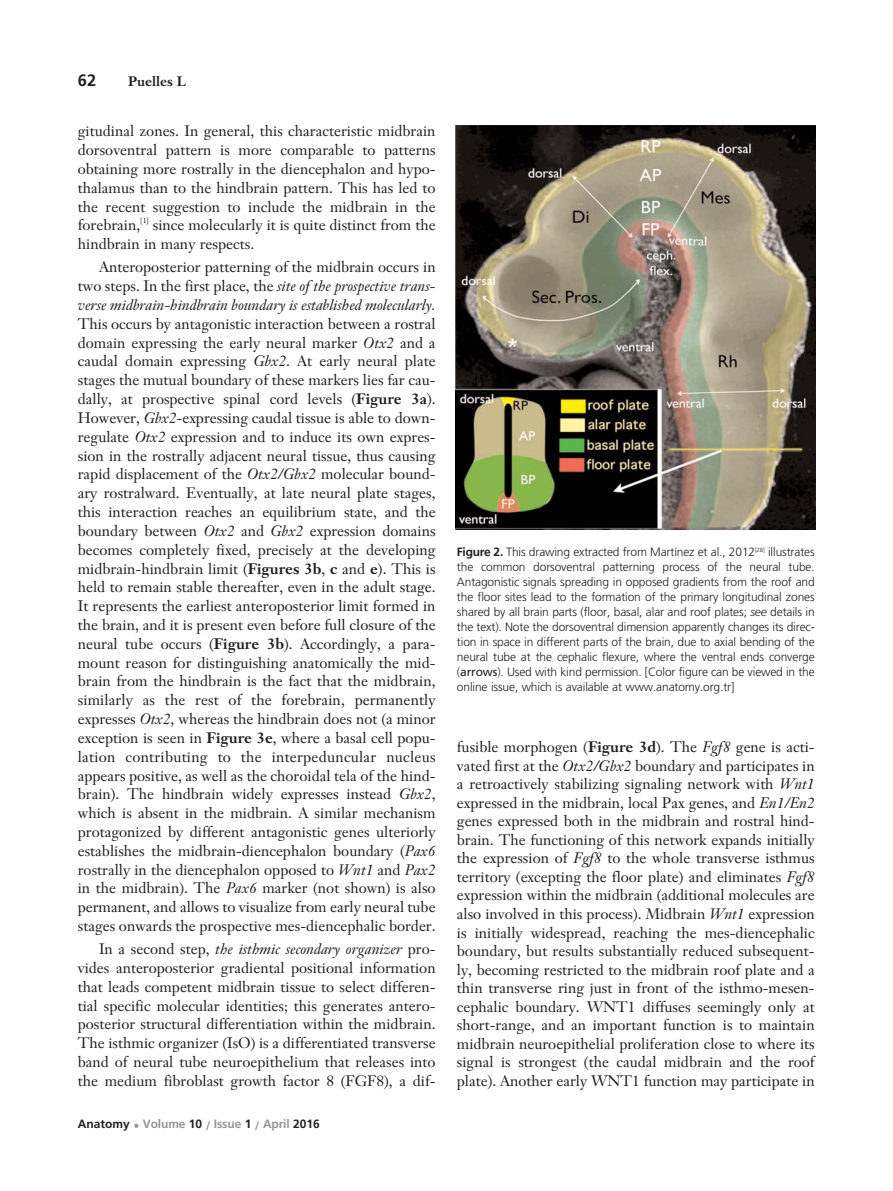
<style>
.page{position:relative;width:893px;height:1191px;background:#fff}
.page>*{position:absolute;margin:0;border:0;box-sizing:border-box;transform-origin:0 0}
.t1{font:700 16.5px "Frutiger";color:#231f20}
.t2{font:15px/18.8px "Janson Text";color:#231f20;text-align:justify}
.t3{font:italic 15px/18.8px "Janson Text";color:#231f20;text-align:justify}
.t4{font:700 13.5px "Janson Text";color:#231f20}
.t5{font:300 12px/15px "Frutiger";letter-spacing:-.01em;color:#231f20;text-align:justify}
.t6{font:700 12px "Frutiger";letter-spacing:-.01em;color:#939598}
.t7{font:7.5px "Janson Text";color:#231f20}
.s1{font-style:normal}
.s2{font-style:italic}
.s3{font-weight:700}
.s4{color:#231f20}
.s5{font-weight:400}
</style>
<div class="page">
<img style="left:455px;top:126px;width:360px;height:404px">
<p class="t1" style="left:78px;top:74px;width:20px">62</p>
<p class="t4" style="left:128px;top:76px;width:60px">Puelles L</p>
<p class="t2" style="left:78px;top:123px;width:359px">gitudinal zones. In general, this characteristic midbrain dorsoventral pattern is more comparable to patterns obtaining more rostrally in the diencephalon and hypo&shy;thalamus than to the hindbrain pattern. This has led to the recent suggestion to include the midbrain in the forebrain,</p>
<p class="t7" style="left:140px;top:217px;width:10px">[1]</p>
<p class="t2" style="left:78px;top:217px;width:359px;text-indent:75px">since molecularly it is quite distinct from the hindbrain in many respects.</p>
<p class="t3" style="left:78px;top:260px;width:359px;text-indent:21px"><span class="s1">Anteroposterior patterning of the midbrain occurs in two steps. In the first place, the</span> site of the prospective trans&shy;verse midbrain-hindbrain boundary is established molecularly.</p>
<p class="t2" style="left:78px;top:316px;width:359px">This occurs by antagonistic interaction between a rostral domain expressing the early neural marker <span class="s2">Otx2</span> and a caudal domain expressing <span class="s2">Gbx2</span>. At early neural plate stages the mutual boundary of these markers lies far cau&shy;dally, at prospective spinal cord levels (<span class="s3">Figure 3a</span>).<br>However, <span class="s2">Gbx2</span>-expressing caudal tissue is able to down&shy;regulate <span class="s2">Otx2</span> expression and to induce its own expres&shy;sion in the rostrally adjacent neural tissue, thus causing rapid displacement of the <span class="s2">Otx2/Gbx2</span> molecular bound&shy;ary rostralward. Eventually, at late neural plate stages, this interaction reaches an equilibrium state, and the boundary between <span class="s2">Otx2</span> and <span class="s2">Gbx2</span> expression domains becomes completely fixed, precisely at the developing midbrain-hindbrain limit (<span class="s3">Figures 3b</span>, <span class="s3">c</span> and <span class="s3">e</span>). This is held to remain stable thereafter, even in the adult stage.<br>It represents the earliest anteroposterior limit formed in the brain, and it is present even before full closure of the neural tube occurs (<span class="s3">Figure 3b</span>). Accordingly, a para&shy;mount reason for distinguishing anatomically the mid&shy;brain from the hindbrain is the fact that the midbrain, similarly as the rest of the forebrain, permanently expresses <span class="s2">Otx2</span>, whereas the hindbrain does not (a minor exception is seen in <span class="s3">Figure 3e</span>, where a basal cell popu&shy;lation contributing to the interpeduncular nucleus appears positive, as well as the choroidal tela of the hind&shy;brain). The hindbrain widely expresses instead <span class="s2">Gbx2</span>, which is absent in the midbrain. A similar mechanism protagonized by different antagonistic genes ulteriorly establishes the midbrain-diencephalon boundary (<span class="s2">Pax6 </span>rostrally in the diencephalon opposed to <span class="s2">Wnt1</span> and <span class="s2">Pax2 </span>in the midbrain). The <span class="s2">Pax6</span> marker (not shown) is also permanent, and allows to visualize from early neural tube stages onwards the prospective mes-diencephalic border.</p>
<p class="t2" style="left:78px;top:941px;width:359px;text-indent:21px">In a second step, <span class="s2">the isthmic secondary organizer</span> pro&shy;vides anteroposterior gradiental positional information that leads competent midbrain tissue to select differen&shy;tial specific molecular identities; this generates antero&shy;posterior structural differentiation within the midbrain.<br>The isthmic organizer (IsO) is a differentiated transverse band of neural tube neuroepithelium that releases into the medium fibroblast growth factor 8 (FGF8), a dif-</p>
<p class="t6" style="left:78px;top:1119px;width:244px"><span class="s4">Anatomy</span> • Volume <span class="s4">10</span> / Issue <span class="s4">1</span> / April <span class="s4">2016</span></p>
<p class="t5" style="left:457px;top:545px;width:359px"><span class="s3">Figure 2.</span> This drawing extracted from Martínez et al., 2012<sup>[28]</sup> illustrates the common dorsoventral patterning process of the neural tube.<br>Antagonistic signals spreading in opposed gradients from the roof and the floor sites lead to the formation of the primary longitudinal zones shared by all brain parts (floor, basal, alar and roof plates; <span class="s2">see</span> details in the text). Note the dorsoventral dimension apparently changes its direc&shy;tion in space in different parts of the brain, due to axial bending of the neural tube at the cephalic flexure, where the ventral ends converge (<span class="s5">arrows</span>). Used with kind permission. [Color figure can be viewed in the online issue, which is available at www.anatomy.org.tr]</p>
<p class="t2" style="left:457px;top:739px;width:359px">fusible morphogen (<span class="s3">Figure 3d</span>). The <span class="s2">Fgf8</span> gene is acti&shy;vated first at the <span class="s2">Otx2/Gbx2</span> boundary and participates in a retroactively stabilizing signaling network with <span class="s2">Wnt1 </span>expressed in the midbrain, local Pax genes, and <span class="s2">En1/En2 </span>genes expressed both in the midbrain and rostral hind&shy;brain. The functioning of this network expands initially the expression of <span class="s2">Fgf8</span> to the whole transverse isthmus territory (excepting the floor plate) and eliminates <span class="s2">Fgf8 </span>expression within the midbrain (additional molecules are also involved in this process). Midbrain <span class="s2">Wnt1</span> expression is initially widespread, reaching the mes-diencephalic boundary, but results substantially reduced subsequent&shy;ly, becoming restricted to the midbrain roof plate and a thin transverse ring just in front of the isthmo-mesen&shy;cephalic boundary. WNT1 diffuses seemingly only at short-range, and an important function is to maintain midbrain neuroepithelial proliferation close to where its signal is strongest (the caudal midbrain and the roof plate). Another early WNT1 function may participate in</p>
</div>
